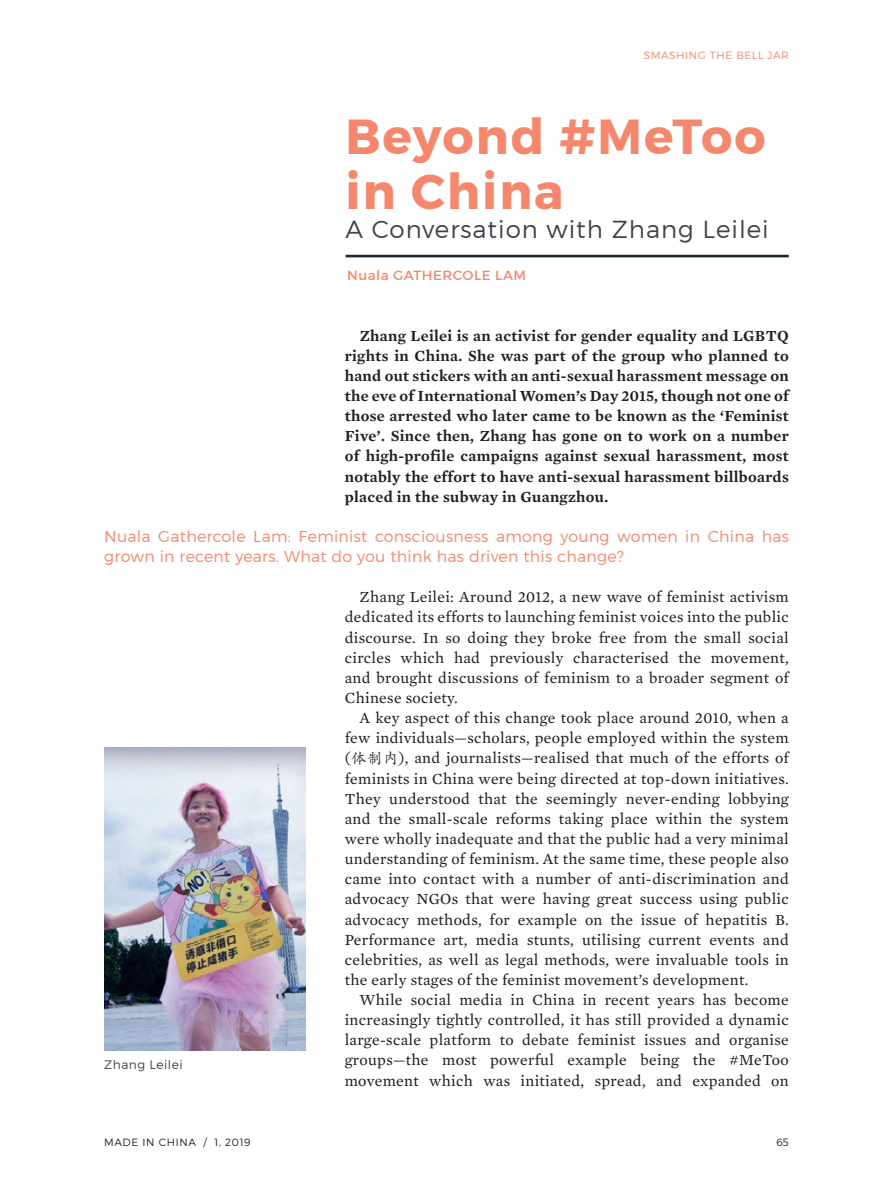
<style>
.page{position:relative;width:893px;height:1191px;background:#fff}
.page>*{position:absolute;margin:0;border:0;box-sizing:border-box;transform-origin:0 0}
.t1{font:700 49px/54.2px "Montserrat";letter-spacing:.04em;color:#f5876c}
.t2{font:300 24.5px "Montserrat";letter-spacing:.04em;color:#3c4349}
.t3{font:15.75px/20.1px "Mercury Text G2 Roman";letter-spacing:.02em;color:#1f2223;text-align:justify}
.t4{font:600 15.75px/20.1px "Mercury Text G2";letter-spacing:.02em;color:#1f2223;text-align:justify}
.t5{font:300 15.75px/20.1px "Montserrat";letter-spacing:.02em;color:#f5876c}
.t6{font:13.47px "Montserrat";letter-spacing:.04em;color:#f5876c}
.t7{font:300 12.25px "Montserrat";letter-spacing:.04em;color:#414042}
.t8{font:300 10.5px "Montserrat";letter-spacing:.06em;color:#1f2223}
.t9{font:300 10.5px "Montserrat";letter-spacing:.06em;color:#f5876c}
.s1{font-family:"ST Kaiti"}
</style>
<div class="page">
<img style="left:104px;top:748px;width:202px;height:302px">
<hr style="left:346px;top:255px;width:443px;height:2px;background:#1a2930">
<p class="t9" style="left:644px;top:49px;width:147px">SMASHING THE BELL JAR</p>
<h1 class="t1" style="left:346px;top:110px;width:421px">Beyond #MeToo in China</h1>
<h2 class="t2" style="left:346px;top:215px;width:425px">A Conversation with Zhang Leilei</h2>
<p class="t6" style="left:347px;top:267px;width:180px">Nuala GATHERCOLE LAM</p>
<p class="t4" style="left:345px;top:325px;width:445px;text-indent:15px">Zhang Leilei is an activist for gender equality and LGBTQ rights in China. She was part of the group who planned to hand out stickers with an anti-sexual harassment message on the eve of International Women’s Day 2015, though not one of those arrested who later came to be known as the ‘Feminist Five’. Since then, Zhang has gone on to work on a number of high-profile campaigns against sexual harassment, most notably the effort to have anti-sexual harassment billboards placed in the subway in Guangzhou.</p>
<p class="t5" style="left:104px;top:526px;width:686px">Nuala Gathercole Lam: Feminist consciousness among young women in China has grown in recent years. What do you think has driven this change?</p>
<p class="t3" style="left:345px;top:587px;width:445px;text-indent:15px">Zhang Leilei: Around 2012, a new wave of feminist activism dedicated its efforts to launching feminist voices into the public discourse. In so doing they broke free from the small social circles which had previously characterised the movement, and brought discussions of feminism to a broader segment of Chinese society.</p>
<p class="t3" style="left:345px;top:708px;width:445px;text-indent:15px">A key aspect of this change took place around 2010, when a few individuals—scholars, people employed within the system (<span class="s1">体制内</span>), and journalists—realised that much of the efforts of feminists in China were being directed at top-down initiatives.<br>They understood that the seemingly never-ending lobbying and the small-scale reforms taking place within the system were wholly inadequate and that the public had a very minimal understanding of feminism. At the same time, these people also came into contact with a number of anti-discrimination and advocacy NGOs that were having great success using public advocacy methods, for example on the issue of hepatitis B.<br>Performance art, media stunts, utilising current events and celebrities, as well as legal methods, were invaluable tools in the early stages of the feminist movement’s development.</p>
<p class="t3" style="left:345px;top:989px;width:445px;text-indent:15px">While social media in China in recent years has become increasingly tightly controlled, it has still provided a dynamic large-scale platform to debate feminist issues and organise groups—the most powerful example being the #MeToo movement which was initiated, spread, and expanded on</p>
<p class="t7" style="left:104px;top:1057px;width:80px">Zhang Leilei</p>
<p class="t8" style="left:104px;top:1135px;width:148px">MADE IN CHINA / 1, 2019</p>
<p class="t8" style="left:776px;top:1135px;width:14px">65</p>
</div>
